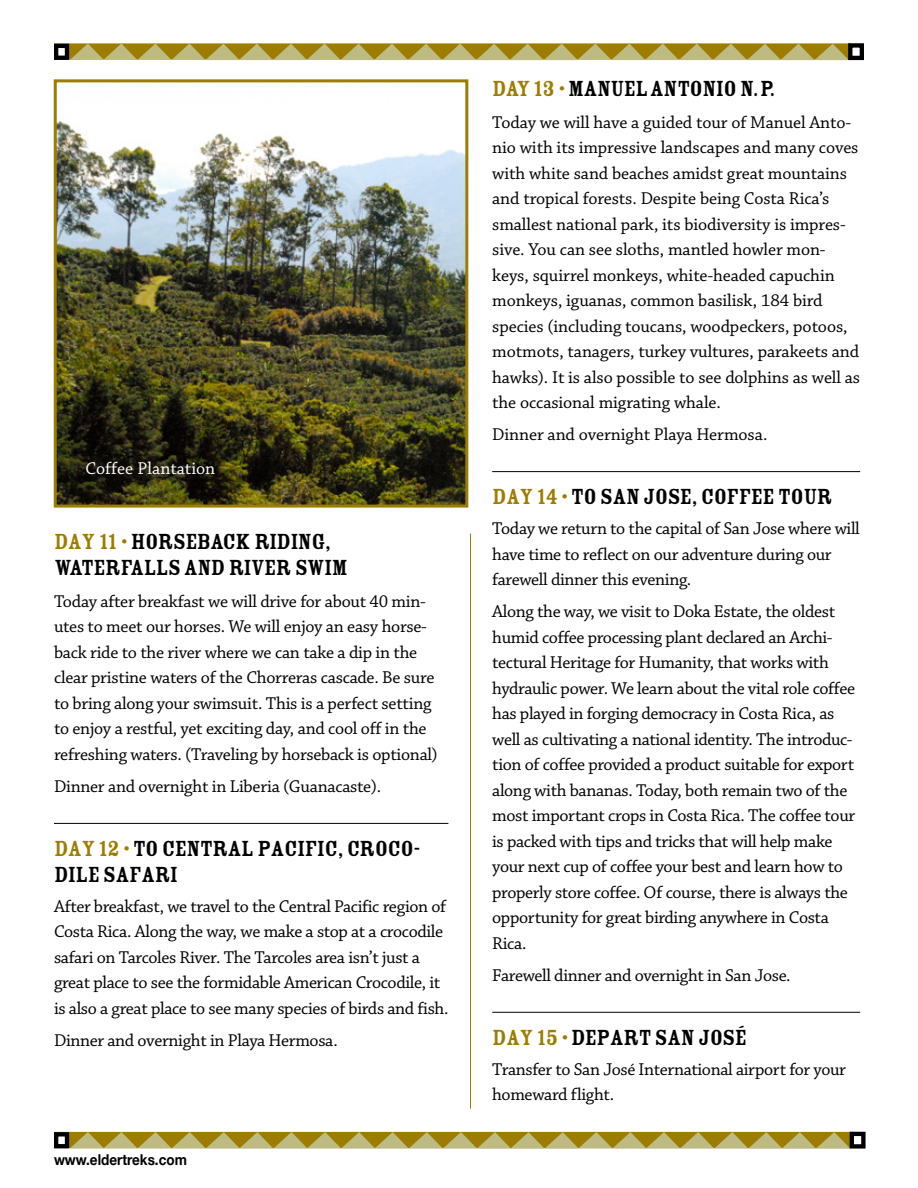
<style>
.page{position:relative;width:918px;height:1188px;background:#fff}
.page>*{position:absolute;margin:0;border:0;box-sizing:border-box;transform-origin:0 0}
.t1{font:24px/25.5px "Rosewood Std Fill";letter-spacing:-.03em;color:#000}
.t2{font:18px/25.5px "Chaparral Pro";letter-spacing:-.015em;color:#000}
.t3{font:18px "Chaparral Pro";color:#fff}
.t4{font:700 15px "Helvetica Neue";color:#000;scale:.9 1}
.s1{color:#9d7d00}
</style>
<div class="page">
<svg style="left:70px;top:1132px;width:780px;height:17px;background:#ae9e45"></svg>
<div style="left:54px;top:1132px;width:15px;height:16px;border:4px solid #000"></div>
<div style="left:850px;top:1132px;width:16px;height:17px;border:4px solid #000"></div>
<div style="left:54px;top:43px;width:797px;height:17px;background:#866a00"></div>
<svg style="left:70px;top:44px;width:778px;height:16px;background:#ad9c42"></svg>
<div style="left:56px;top:46px;width:11px;height:12px;background:#fff"></div>
<div style="left:54px;top:44px;width:15px;height:16px;border:4px solid #000"></div>
<div style="left:848px;top:43px;width:16px;height:17px;border:4px solid #000"></div>
<img style="left:58px;top:121px;width:406px;height:383px">
<div style="left:54px;top:79px;width:414px;height:429px;border:3px solid #9d7d00"></div>
<hr style="left:54px;top:823px;width:394px;height:1px;background:#000">
<hr style="left:492px;top:471px;width:368px;height:1px;background:#000">
<hr style="left:492px;top:1012px;width:368px;height:1px;background:#000">
<hr style="left:470px;top:534px;width:1px;height:575px;background:#9d7d00">
<p class="t3" style="left:86px;top:458px;width:131px">Coffee Plantation</p>
<h1 class="t1" style="left:54px;top:529px;width:295px"><span class="s1">DAY 11 •</span> HORSEBACK RIDING,<br>WATERFALLS AND RIVER SWIM</h1>
<p class="t2" style="left:54px;top:589px;width:385px">Today after breakfast we will drive for about 40 min&shy;utes to meet our horses. We will enjoy an easy horse&shy;back ride to the river where we can take a dip in the clear pristine waters of the Chorreras cascade. Be sure to bring along your swimsuit. This is a perfect setting to enjoy a restful, yet exciting day, and cool off in the refreshing waters. (Traveling by horseback is optional)</p>
<p class="t2" style="left:54px;top:774px;width:329px">Dinner and overnight in Liberia (Guanacaste).</p>
<h1 class="t1" style="left:54px;top:836px;width:368px"><span class="s1">DAY 12 •</span> TO CENTRAL PACIFIC, CROCO-<br>DILE SAFARI</h1>
<p class="t2" style="left:54px;top:894px;width:396px">After breakfast, we travel to the Central Pacific region of Costa Rica. Along the way, we make a stop at a crocodile safari on Tarcoles River. The Tarcoles area isn’t just a great place to see the formidable American Crocodile, it is also a great place to see many species of birds and fish.</p>
<p class="t2" style="left:54px;top:1028px;width:285px">Dinner and overnight in Playa Hermosa.</p>
<p class="t4" style="left:54px;top:1148px;width:149px">www.eldertreks.com</p>
<h1 class="t1" style="left:492px;top:75px;width:285px"><span class="s1">DAY 13 •</span> MANUEL ANTONIO N.P.</h1>
<p class="t2" style="left:492px;top:110px;width:369px">Today we will have a guided tour of Manuel Anto&shy;nio with its impressive landscapes and many coves with white sand beaches amidst great mountains and tropical forests. Despite being Costa Rica’s smallest national park, its biodiversity is impres&shy;sive. You can see sloths, mantled howler mon&shy;keys, squirrel monkeys, white-headed capuchin monkeys, iguanas, common basilisk, 184 bird species (including toucans, woodpeckers, potoos, motmots, tanagers, turkey vultures, parakeets and hawks). It is also possible to see dolphins as well as the occasional migrating whale.</p>
<p class="t2" style="left:492px;top:422px;width:277px">Dinner and overnight Playa Hermosa.</p>
<h1 class="t1" style="left:492px;top:484px;width:342px"><span class="s1">DAY 14 •</span> TO SAN JOSE, COFFEE TOUR</h1>
<p class="t2" style="left:492px;top:516px;width:369px">Today we return to the capital of San Jose where will have time to reflect on our adventure during our farewell dinner this evening.</p>
<p class="t2" style="left:492px;top:599px;width:365px">Along the way, we visit to Doka Estate, the oldest humid coffee processing plant declared an Archi&shy;tectural Heritage for Humanity, that works with hydraulic power. We learn about the vital role coffee has played in forging democracy in Costa Rica, as well as cultivating a national identity. The introduc&shy;tion of coffee provided a product suitable for export along with bananas. Today, both remain two of the most important crops in Costa Rica. The coffee tour is packed with tips and tricks that will help make your next cup of coffee your best and learn how to properly store coffee. Of course, there is always the opportunity for great birding anywhere in Costa Rica.</p>
<p class="t2" style="left:492px;top:963px;width:300px">Farewell dinner and overnight in San Jose.</p>
<h1 class="t1" style="left:492px;top:1025px;width:256px"><span class="s1">DAY 15 •</span> DEPART SAN JOSÉ</h1>
<p class="t2" style="left:492px;top:1057px;width:355px">Transfer to San José International airport for your homeward flight.</p>
</div>
